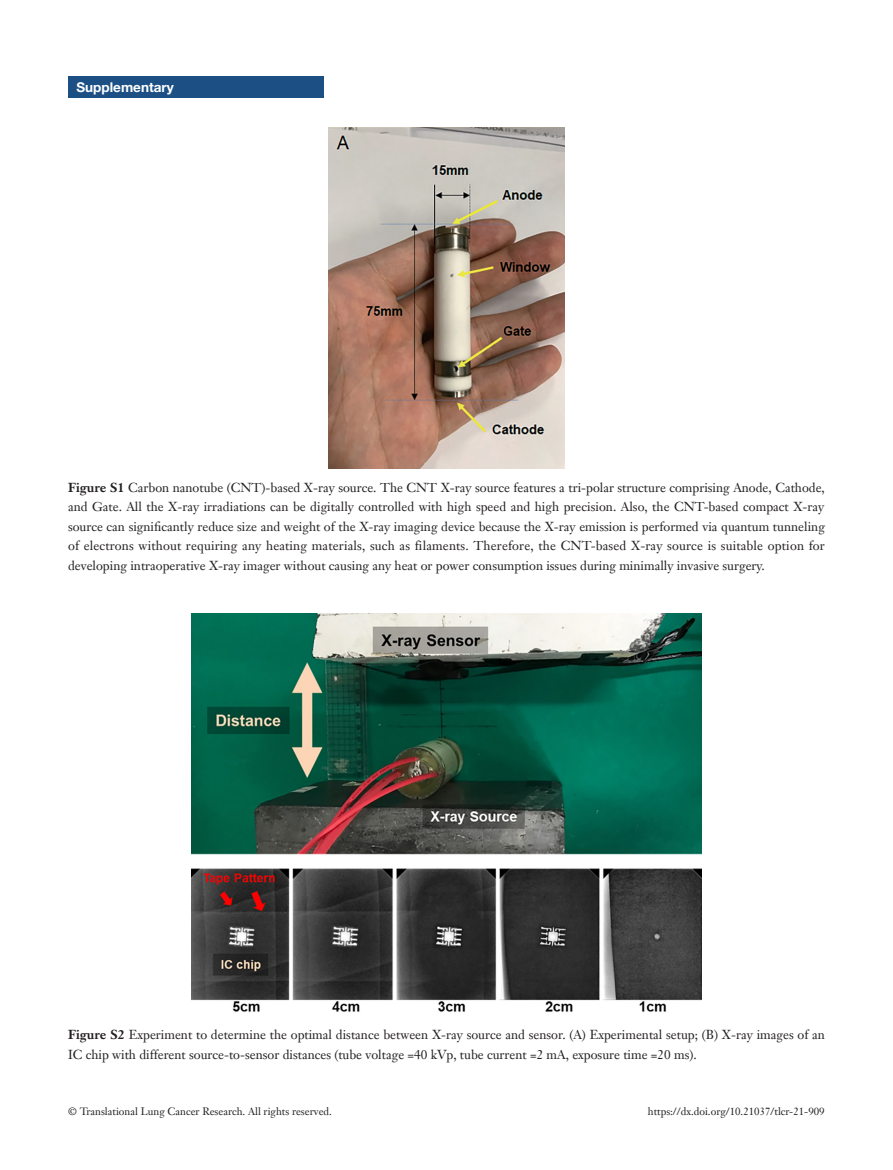
<style>
.page{position:relative;width:893px;height:1170px;background:#fff}
.page>*{position:absolute;margin:0;border:0;box-sizing:border-box;transform-origin:0 0}
.栏目{font:700 13.5px "Helvetica Neue LT Pro";color:#fff}
.t1{font:12.75px/19.5px "Janson Text LT";color:#231f20;text-align:justify}
.t2{font:10.5px "Janson Text LT";color:#231f20}
.s1{font-weight:700}
</style>
<div class="page">
<div style="left:68px;top:77px;width:255px;height:21px;background:#1c5085"></div>
<img style="left:329px;top:128px;width:235px;height:340px">
<img style="left:191px;top:613px;width:511px;height:399px">
<p class="栏目" style="left:77px;top:79px;width:99px">Supplementary</p>
<p class="t1" style="left:68px;top:477px;width:758px"><span class="s1">Figure S1</span> Carbon nanotube (CNT)-based X-ray source. The CNT X-ray source features a tri-polar structure comprising Anode, Cathode, and Gate. All the X-ray irradiations can be digitally controlled with high speed and high precision. Also, the CNT-based compact X-ray source can significantly reduce size and weight of the X-ray imaging device because the X-ray emission is performed via quantum tunneling of electrons without requiring any heating materials, such as filaments. Therefore, the CNT-based X-ray source is suitable option for developing intraoperative X-ray imager without causing any heat or power consumption issues during minimally invasive surgery.</p>
<p class="t1" style="left:68px;top:1024px;width:758px"><span class="s1">Figure S2</span> Experiment to determine the optimal distance between X-ray source and sensor. (A) Experimental setup; (B) X-ray images of an<br>IC chip with different source-to-sensor distances (tube voltage =40 kVp, tube current =2 mA, exposure time =20 ms).</p>
<p class="t2" style="left:68px;top:1104px;width:265px">© Translational Lung Cancer Research. All rights reserved.</p>
<p class="t2" style="left:648px;top:1104px;width:178px">https://dx.doi.org/10.21037/tlcr-21-909</p>
</div>
